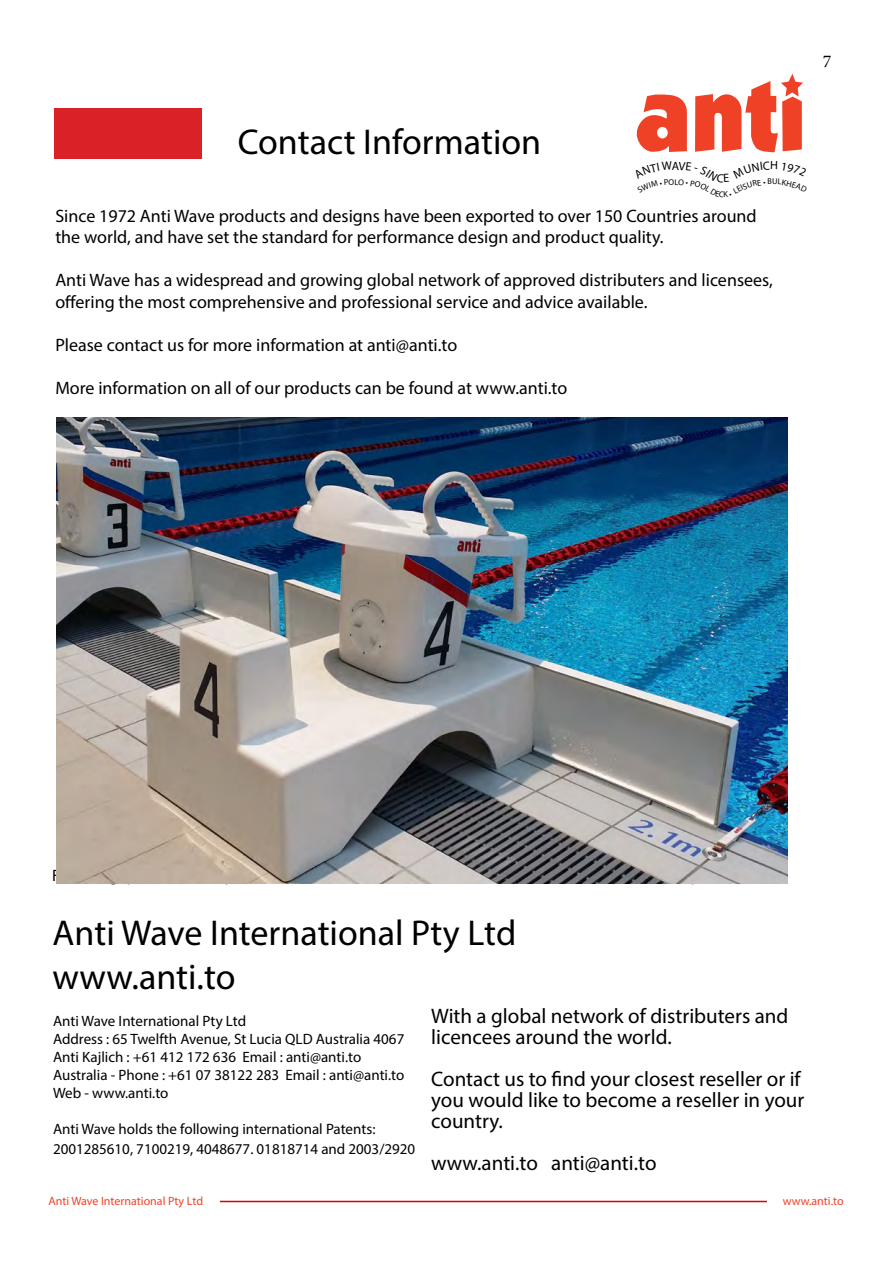
<style>
.page{position:relative;width:893px;height:1263px;background:#fff}
.page>*{position:absolute;margin:0;border:0;box-sizing:border-box;transform-origin:0 0}
.t1{font:36px/43.2px "Myriad Pro";color:#000}
.t2{font:21px/21px "Myriad Pro";color:#000}
.t3{font:18px/21.6px "Myriad Pro";color:#000}
.t4{font:18px "Minion Pro";color:#000}
.t5{font:15px/18px "Myriad Pro";color:#000}
.t6{font:12px "Myriad Pro";color:#f04227}
</style>
<div class="page">
<hr style="left:220px;top:1201px;width:547px;height:1px;background:#d00">
<svg style="left:636px;top:94px;width:51px;height:58px"></svg>
<svg style="left:695px;top:74px;width:108px;height:79px"></svg>
<div style="left:54px;top:108px;width:148px;height:51px;background:#da2128"></div>
<img style="left:56px;top:418px;width:731px;height:466px">
<h1 class="t1" style="left:238px;top:120px;width:305px">Contact Information</h1>
<p class="t3" style="left:55px;top:205px;width:703px">Since 1972 Anti Wave products and designs have been exported to over 150 Countries around the world, and have set the standard for performance design and product quality.</p>
<p class="t3" style="left:55px;top:269px;width:719px">Anti Wave has a widespread and growing global network of approved distributers and licensees, offering the most comprehensive and professional service and advice available.</p>
<p class="t3" style="left:55px;top:334px;width:403px">Please contact us for more information at anti@anti.to</p>
<p class="t3" style="left:55px;top:377px;width:513px">More information on all of our products can be found at www.anti.to</p>
<p class="t4" style="left:823px;top:49px;width:10px">7</p>
<h1 class="t1" style="left:53px;top:911px;width:465px">Anti Wave International Pty Ltd www.anti.to</h1>
<p class="t5" style="left:53px;top:1011px;width:353px">Anti Wave International Pty Ltd<br>Address : 65 Twelfth Avenue, St Lucia QLD Australia 4067<br>Anti Kajlich : +61 412 172 636 Email : anti@anti.to Australia - Phone : +61 07 38122 283 Email : anti@anti.to Web - www.anti.to</p>
<p class="t5" style="left:53px;top:1119px;width:364px;line-height:19.8px">Anti Wave holds the following international Patents:<br>2001285610, 7100219, 4048677. 01818714 and 2003/2920</p>
<p class="t2" style="left:431px;top:1005px;width:359px">With a global network of distributers and licencees around the world.</p>
<p class="t2" style="left:431px;top:1068px;width:375px">Contact us to find your closest reseller or if you would like to become a reseller in your country.</p>
<p class="t2" style="left:431px;top:1152px;width:227px">www.anti.to anti@anti.to</p>
<p class="t6" style="left:49px;top:1194px;width:156px">Anti Wave International Pty Ltd</p>
<p class="t6" style="left:783px;top:1193px;width:62px">www.anti.to</p>
</div>
